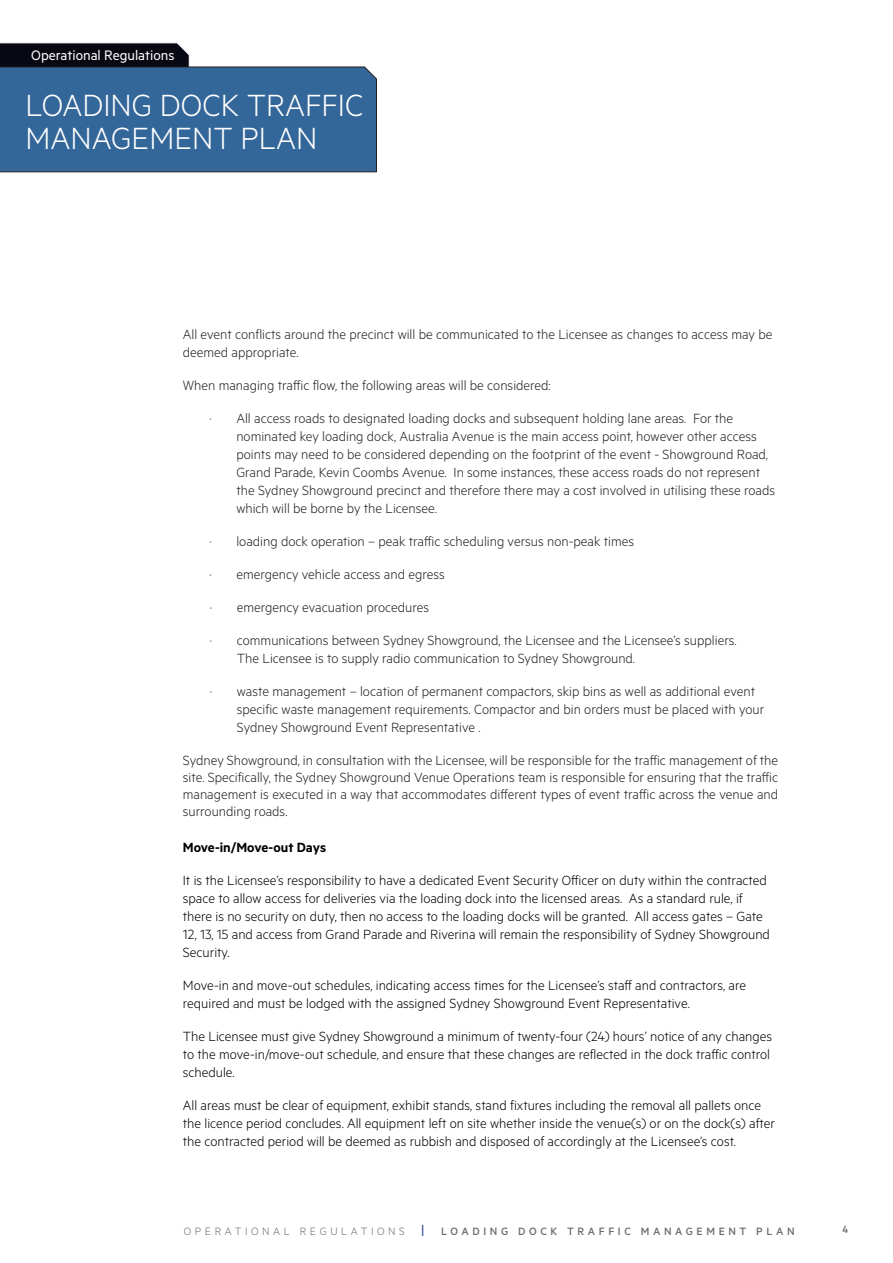
<style>
.page{position:relative;width:893px;height:1263px;background:#fff}
.page>*{position:absolute;margin:0;border:0;box-sizing:border-box;transform-origin:0 0}
.t1{font:300 34.5px/32.8px "Metric";color:#fff}
.t2{font:15.45px "Metric";color:#fff}
.Default{font:300 15px/18px "Metric";color:#231f20}
.Default-2{font:300 15px/18px "Metric";color:#000}
.Default-3{font:600 15px "Metric";letter-spacing:-.005em;color:#000}
.t3{font:500 12px "Metric";letter-spacing:.3em;color:#6c6d70}
.t4{font:300 12px "Metric";letter-spacing:.3em;color:#6c6d70}
.s1{font-weight:400;font-size:15px;color:#253f8e}
</style>
<div class="page">
<svg style="left:0;top:42px;width:377px;height:131px;background:#446c96"></svg>
<p class="t2" style="left:31px;top:46px;width:145px">Operational Regulations</p>
<h1 class="t1" style="left:26px;top:88px;width:340px">LOADING DOCK TRAFFIC<br>MANAGEMENT PLAN</h1>
<p class="Default" style="left:183px;top:325px;width:591px">All event conflicts around the precinct will be communicated to the Licensee as changes to access may be deemed appropriate.</p>
<p class="Default" style="left:183px;top:376px;width:369px">When managing traffic flow, the following areas will be considered:</p>
<p class="Default" style="left:236px;top:409px;width:540px;text-indent:-27px">· All access roads to designated loading docks and subsequent holding lane areas. For the nominated key loading dock, Australia Avenue is the main access point, however other access points may need to be considered depending on the footprint of the event - Showground Road, Grand Parade, Kevin Coombs Avenue. In some instances, these access roads do not represent the Sydney Showground precinct and therefore there may a cost involved in utilising these roads which will be borne by the Licensee.</p>
<p class="Default" style="left:210px;top:532px;width:426px">· loading dock operation – peak traffic scheduling versus non-peak times</p>
<p class="Default" style="left:210px;top:565px;width:237px">· emergency vehicle access and egress</p>
<p class="Default" style="left:210px;top:598px;width:221px">· emergency evacuation procedures</p>
<p class="Default" style="left:237px;top:631px;width:501px;text-indent:-27px">· communications between Sydney Showground, the Licensee and the Licensee’s suppliers.<br>The Licensee is to supply radio communication to Sydney Showground.</p>
<p class="Default" style="left:237px;top:682px;width:529px;text-indent:-27px">· waste management – location of permanent compactors, skip bins as well as additional event specific waste management requirements. Compactor and bin orders must be placed with your<br>Sydney Showground Event Representative .</p>
<p class="Default" style="left:183px;top:751px;width:597px;line-height:17.2px;text-align:justify">Sydney Showground, in consultation with the Licensee, will be responsible for the traffic management of the site. Specifically, the Sydney Showground Venue Operations team is responsible for ensuring that the traffic management is executed in a way that accommodates different types of event traffic across the venue and surrounding roads.</p>
<p class="Default-3" style="left:183px;top:838px;width:145px">Move-in/Move-out Days</p>
<p class="Default-2" style="left:183px;top:870px;width:589px">It is the Licensee’s responsibility to have a dedicated Event Security Officer on duty within the contracted space to allow access for deliveries via the loading dock into the licensed areas. As a standard rule, if there is no security on duty, then no access to the loading docks will be granted. All access gates – Gate 12, 13, 15 and access from Grand Parade and Riverina will remain the responsibility of Sydney Showground Security.</p>
<p class="Default-2" style="left:183px;top:975px;width:565px">Move-in and move-out schedules, indicating access times for the Licensee’s staff and contractors, are required and must be lodged with the assigned Sydney Showground Event Representative.</p>
<p class="Default-2" style="left:183px;top:1026px;width:591px">The Licensee must give Sydney Showground a minimum of twenty-four (24) hours’ notice of any changes to the move-in/move-out schedule, and ensure that these changes are reflected in the dock traffic control schedule.</p>
<p class="Default-2" style="left:183px;top:1095px;width:594px">All areas must be clear of equipment, exhibit stands, stand fixtures including the removal all pallets once the licence period concludes. All equipment left on site whether inside the venue(s) or on the dock(s) after the contracted period will be deemed as rubbish and disposed of accordingly at the Licensee’s cost.</p>
<p class="t4" style="left:184px;top:1224px;width:242px">OPERATIONAL REGULATIONS <span class="s1">|</span></p>
<p class="t3" style="left:441px;top:1224px;width:355px">LOADING DOCK TRAFFIC MANAGEMENT PLAN</p>
<p class="t3" style="left:842px;top:1222px;width:8px">4</p>
</div>
